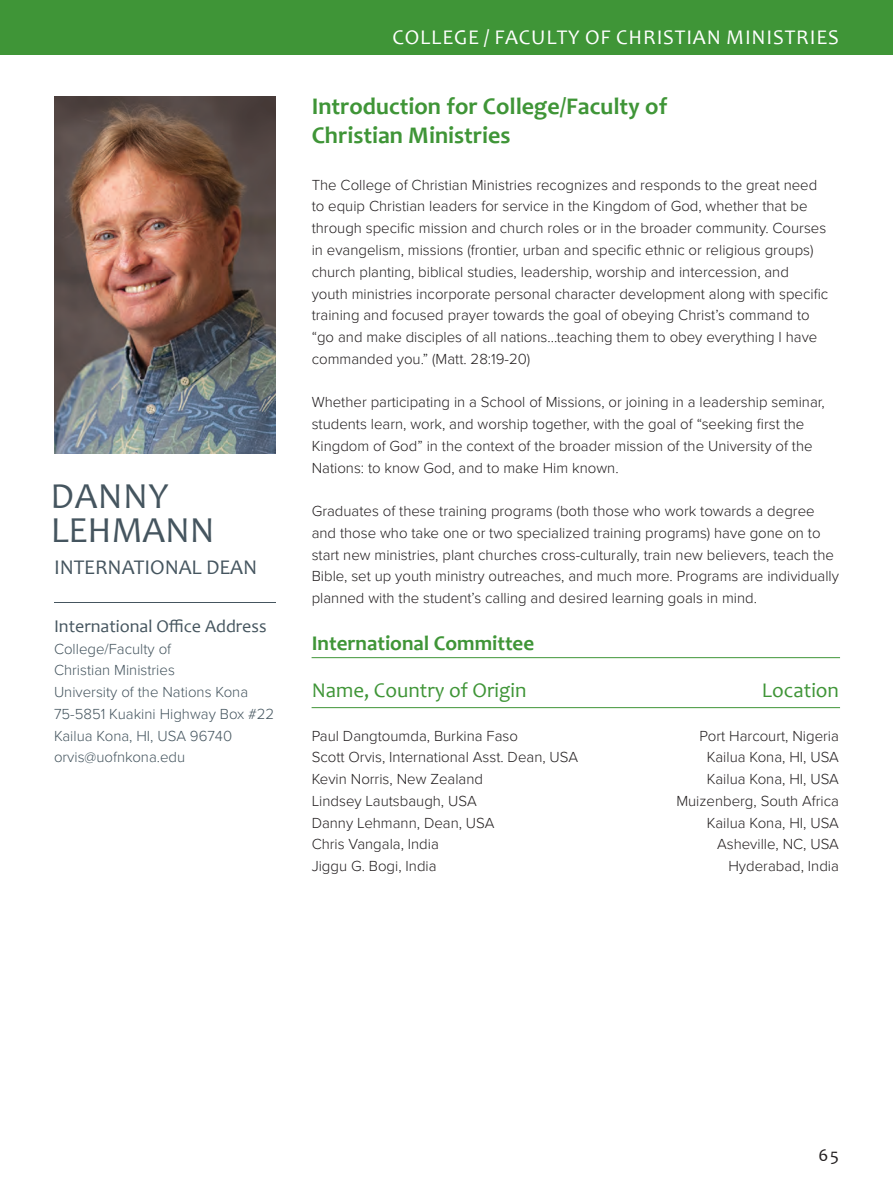
<style>
.page{position:relative;width:893px;height:1191px;background:#fff}
.page>*{position:absolute;margin:0;border:0;box-sizing:border-box;transform-origin:0 0}
.t1{font:36.9px/33.9px "Candara";letter-spacing:-.005em;color:#45555f}
.t2{font:700 24px/28.8px "Candara";color:#3f9537}
.t3{font:21px "Candara";letter-spacing:.04em;color:#fff}
.t4{font:21px "Candara";color:#3f9537}
.t5{font:700 21px "Candara";color:#3f9537}
.t6{font:21px "Candara";letter-spacing:-.005em;color:#45555f}
.t7{font:18px "Candara";color:#45555f}
.t8{font:18px "Candara";color:#231f20}
.t9{font:300 15px/21.8px "Proxima Nova";color:#231f20}
.t10{font:300 15px/21.8px "Proxima Nova";color:#45555f}
</style>
<div class="page">
<div style="left:0;top:0;width:893px;height:54px;background:#3f9537"></div>
<hr style="left:312px;top:657px;width:528px;height:1px;background:#3f9537">
<hr style="left:312px;top:707px;width:528px;height:1px;background:#3f9537">
<img style="left:54px;top:97px;width:221px;height:357px">
<hr style="left:54px;top:602px;width:221px;height:1px;background:#45555f">
<h1 class="t1" style="left:50px;top:479px;width:166px">DANNY<br>LEHMANN</h1>
<h3 class="t6" style="left:54px;top:554px;width:205px">INTERNATIONAL DEAN</h3>
<p class="t7" style="left:54px;top:615px;width:214px">International Office Address</p>
<p class="t10" style="left:54px;top:638px;width:222px">College/Faculty of<br>Christian Ministries<br>University of the Nations Kona<br>75 -5851 Kuakini Highway Box #22<br>Kailua Kona, HI, USA 96740 orvis@uofnkona.edu</p>
<h3 class="t3" style="left:392px;top:24px;width:448px">COLLEGE / FACULTY OF CHRISTIAN MINISTRIES</h3>
<h2 class="t2" style="left:312px;top:91px;width:357px">Introduction for College/Faculty of<br>Christian Ministries</h2>
<p class="t9" style="left:312px;top:174px;width:518px">The College of Christian Ministries recognizes and responds to the great need to equip Christian leaders for service in the Kingdom of God, whether that be through specific mission and church roles or in the broader community. Courses in evangelism, missions (frontier, urban and specific ethnic or religious groups) church planting, biblical studies, leadership, worship and intercession, and youth ministries incorporate personal character development along with specific training and focused prayer towards the goal of obeying Christ’s command to “go and make disciples of all nations...teaching them to obey everything I have commanded you.” (Matt. 28:19- 20)</p>
<p class="t9" style="left:312px;top:392px;width:514px">Whether participating in a School of Missions, or joining in a leadership seminar, students learn, work, and worship together, with the goal of “seeking first the Kingdom of God” in the context of the broader mission of the University of the Nations: to know God, and to make Him known.</p>
<p class="t9" style="left:312px;top:500px;width:529px">Graduates of these training programs (both those who work towards a degree and those who take one or two specialized training programs) have gone on to start new ministries, plant churches cross -culturally, train new believers, teach the Bible, set up youth ministry outreaches, and much more. Programs are individually planned with the student’s calling and desired learning goals in mind.</p>
<h3 class="t5" style="left:312px;top:630px;width:224px">International Committee</h3>
<h3 class="t4" style="left:312px;top:677px;width:216px">Name, Country of Origin</h3>
<h3 class="t4" style="left:762px;top:677px;width:79px">Location</h3>
<p class="t9" style="left:312px;top:725px;width:208px">Paul Dangtoumda, Burkina Faso</p>
<p class="t9" style="left:699px;top:725px;width:141px">Port Harcourt, Nigeria</p>
<p class="t9" style="left:312px;top:746px;width:268px">Scott Orvis, International Asst. Dean, USA</p>
<p class="t9" style="left:707px;top:746px;width:134px">Kailua Kona, HI, USA</p>
<p class="t9" style="left:312px;top:768px;width:173px">Kevin Norris, New Zealand</p>
<p class="t9" style="left:707px;top:768px;width:134px">Kailua Kona, HI, USA</p>
<p class="t9" style="left:312px;top:790px;width:167px">Lindsey Lautsbaugh, USA</p>
<p class="t9" style="left:676px;top:790px;width:164px">Muizenberg, South Africa</p>
<p class="t9" style="left:312px;top:812px;width:184px">Danny Lehmann, Dean, USA</p>
<p class="t9" style="left:707px;top:812px;width:134px">Kailua Kona, HI, USA</p>
<p class="t9" style="left:312px;top:833px;width:129px">Chris Vangala, India</p>
<p class="t9" style="left:717px;top:833px;width:123px">Asheville, NC, USA</p>
<p class="t9" style="left:312px;top:855px;width:126px">Jiggu G. Bogi, India</p>
<p class="t9" style="left:728px;top:855px;width:112px">Hyderabad, India</p>
<p class="t8" style="left:818px;top:1143px;width:22px">65</p>
</div>
